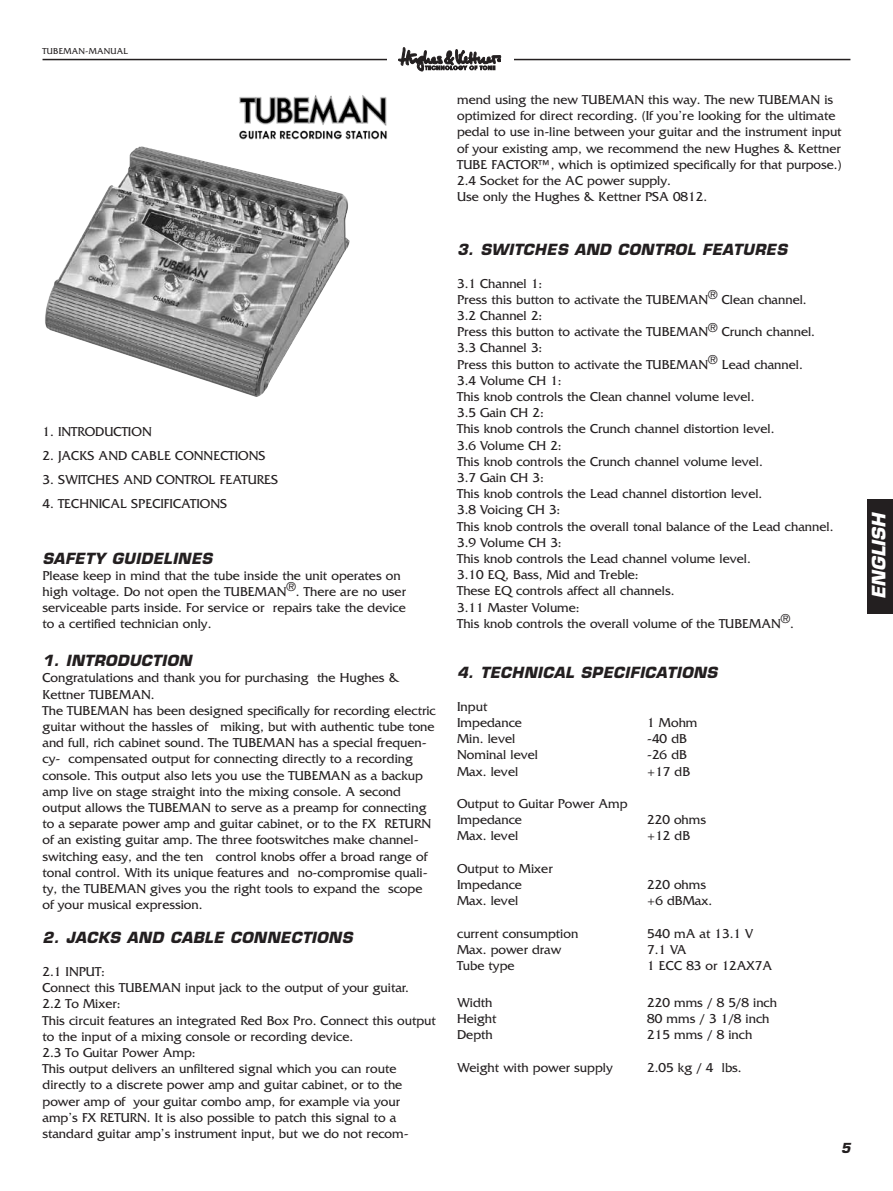
<style>
.page{position:relative;width:893px;height:1191px;background:#fff}
.page>*{position:absolute;margin:0;border:0;box-sizing:border-box;transform-origin:0 0}
.t1{font:italic 700 18px "Eurostile";color:#fff}
.t2{font:italic 700 15px "Eurostile";letter-spacing:.025em;color:#231f20}
.t3{font:13.5px/16.2px "Friz Quadrata";color:#231f20}
.t4{font:italic 700 13.5px "Eurostile";color:#231f20}
.t5{font:9px "Friz Quadrata";letter-spacing:.025em;color:#231f20}
</style>
<div class="page">
<hr style="left:43px;top:59px;width:807px;height:1px;background:#231f20">
<div style="left:387px;top:41px;width:126px;height:38px;background:#fff"></div>
<svg style="left:398px;top:47px;width:103px;height:24px"></svg>
<div style="left:867px;top:499px;width:26px;height:114px;background:#231f20"></div>
<img style="left:45px;top:146px;width:305px;height:251px">
<img style="left:239px;top:95px;width:148px;height:45px">
<p class="t5" style="left:43px;top:46px;width:87px">TUBEMAN-MANUAL</p>
<p class="t3" style="left:43px;top:423px;width:29px">1. Introduction</p>
<p class="t3" style="left:43px;top:447px;width:29px">2. Jacks</p>
<p class="t3" style="left:99px;top:447px;width:11px">and</p>
<p class="t3" style="left:131px;top:447px;width:17px">Cable</p>
<p class="t3" style="left:175px;top:447px;width:18px">Connections</p>
<p class="t3" style="left:43px;top:471px;width:32px">3. Switches</p>
<p class="t3" style="left:123px;top:471px;width:11px">and</p>
<p class="t3" style="left:156px;top:471px;width:18px">Control</p>
<p class="t3" style="left:220px;top:471px;width:15px">Features</p>
<p class="t3" style="left:43px;top:495px;width:31px">4. Technical</p>
<p class="t3" style="left:131px;top:495px;width:15px">Specifications</p>
<p class="t2" style="left:43px;top:549px;width:23px">SAFET</p>
<p class="t2" style="left:94px;top:549px;width:40px">Y GUIDELINES</p>
<p class="t3" style="left:43px;top:567px;width:365px">Please keep in mind that the tube inside the unit operates on high voltage. Do not open the TUBEMAN®. There are no user serviceable parts inside. For service or repairs take the device to a certified technician only.</p>
<p class="t2" style="left:43px;top:651px;width:41px">1. INTRODUCTION</p>
<p class="t3" style="left:43px;top:670px;width:395px">Congratulations and thank you for purchasing the Hughes &amp; Kettner TUBEMAN.<br>The TUBEMAN has been designed specifically for recording electric guitar without the hassles of miking, but with authentic tube tone and full, rich cabinet sound. The TUBEMAN has a special frequen&shy;cy- compensated output for connecting directly to a recording console. This output also lets you use the TUBEMAN as a backup amp live on stage straight into the mixing console. A second output allows the TUBEMAN to serve as a preamp for connecting to a separate power amp and guitar cabinet, or to the FX RETURN of an existing guitar amp. The three footswitches make channel&shy;switching easy, and the ten control knobs offer a broad range of tonal control. With its unique features and no-compromise quali&shy;ty, the TUBEMAN gives you the right tools to expand the scope of your musical expression.</p>
<p class="t2" style="left:43px;top:928px;width:99px">2. JACKS AND</p>
<p class="t2" style="left:170px;top:928px;width:24px">CABLE</p>
<p class="t2" style="left:230px;top:928px;width:24px">CONNECTIONS</p>
<p class="t3" style="left:43px;top:963px;width:395px">2.1 INPUT:<br>Connect this TUBEMAN input jack to the output of your guitar.<br>2.2 To Mixer:<br>This circuit features an integrated Red Box Pro. Connect this output to the input of a mixing console or recording device.<br>2.3 To Guitar Power Amp:<br>This output delivers an unfiltered signal which you can route directly to a discrete power amp and guitar cabinet, or to the power amp of your guitar combo amp, for example via your amp’s FX RETURN. It is also possible to patch this signal to a standard guitar amp’s instrument input, but we do not recom-</p>
<p class="t3" style="left:457px;top:91px;width:386px">mend using the new TUBEMAN this way. The new TUBEMAN is optimized for direct recording. (If you’re looking for the ultimate pedal to use in-line between your guitar and the instrument input of your existing amp, we recommend the new Hughes &amp; Kettner TUBE FACTOR™, which is optimized specifically for that purpose.)<br>2.4 Socket for the AC power supply.<br>Use only the Hughes &amp; Kettner PSA 0812.</p>
<p class="t2" style="left:457px;top:240px;width:47px">3. SWITCHES</p>
<p class="t2" style="left:574px;top:240px;width:14px">AND</p>
<p class="t2" style="left:618px;top:240px;width:24px">CONTROL</p>
<p class="t2" style="left:702px;top:240px;width:22px">FEATURES</p>
<p class="t3" style="left:457px;top:275px;width:378px">3.1 Channel 1:<br>Press this button to activate the TUBEMAN® Clean channel.<br>3.2 Channel 2:<br>Press this button to activate the TUBEMAN® Crunch channel.<br>3.3 Channel 3:<br>Press this button to activate the TUBEMAN® Lead channel.<br>3.4 Volume CH 1:<br>This knob controls the Clean channel volume level.<br>3.5 Gain CH 2:<br>This knob controls the Crunch channel distortion level.<br>3.6 Volume CH 2:<br>This knob controls the Crunch channel volume level.<br>3.7 Gain CH 3:<br>This knob controls the Lead channel distortion level.<br>3.8 Voicing CH 3:<br>This knob controls the overall tonal balance of the Lead channel.<br>3.9 Volume CH 3:<br>This knob controls the Lead channel volume level.<br>3.10 EQ, Bass, Mid and Treble:<br>These EQ controls affect all channels.<br>3.11 Master Volume:<br>This knob controls the overall volume of the TUBEMAN®.</p>
<p class="t2" style="left:457px;top:663px;width:45px">4. TECHNICAL</p>
<p class="t2" style="left:580px;top:663px;width:22px">SPECIFICATIONS</p>
<p class="t3" style="left:457px;top:698px;width:66px">Input<br>Impedance</p>
<p class="t3" style="left:647px;top:714px;width:52px">1 Mohm</p>
<p class="t3" style="left:457px;top:730px;width:60px">Min. level</p>
<p class="t3" style="left:647px;top:730px;width:41px">-40 dB</p>
<p class="t3" style="left:457px;top:747px;width:82px">Nominal level</p>
<p class="t3" style="left:647px;top:747px;width:41px">-26 dB</p>
<p class="t3" style="left:457px;top:763px;width:63px">Max. level</p>
<p class="t3" style="left:647px;top:763px;width:45px">+17 dB</p>
<p class="t3" style="left:457px;top:795px;width:172px">Output to Guitar Power Amp<br>Impedance</p>
<p class="t3" style="left:647px;top:811px;width:60px">220 ohms</p>
<p class="t3" style="left:457px;top:828px;width:63px">Max. level</p>
<p class="t3" style="left:647px;top:828px;width:45px">+12 dB</p>
<p class="t3" style="left:457px;top:860px;width:97px">Output to Mixer<br>Impedance</p>
<p class="t3" style="left:647px;top:876px;width:60px">220 ohms</p>
<p class="t3" style="left:457px;top:892px;width:63px">Max. level</p>
<p class="t3" style="left:647px;top:892px;width:66px">+6 dBMax.</p>
<p class="t3" style="left:457px;top:925px;width:123px">current consumption</p>
<p class="t3" style="left:647px;top:925px;width:108px">540 mA at 13.1 V</p>
<p class="t3" style="left:457px;top:941px;width:106px">Max. power draw</p>
<p class="t3" style="left:647px;top:941px;width:41px">7.1 VA</p>
<p class="t3" style="left:457px;top:957px;width:59px">Tube type</p>
<p class="t3" style="left:647px;top:957px;width:126px">1 ECC 83 or 12AX7A</p>
<p class="t3" style="left:457px;top:994px;width:37px">Width</p>
<p class="t3" style="left:647px;top:994px;width:131px">220 mms / 8 5/8 inch</p>
<p class="t3" style="left:457px;top:1010px;width:41px">Height</p>
<p class="t3" style="left:647px;top:1010px;width:124px">80 mms / 3 1/8 inch</p>
<p class="t3" style="left:457px;top:1026px;width:37px">Depth</p>
<p class="t3" style="left:647px;top:1026px;width:107px">215 mms / 8 inch</p>
<p class="t3" style="left:457px;top:1059px;width:157px">Weight with power supply</p>
<p class="t3" style="left:647px;top:1059px;width:96px">2.05 kg / 4 lbs.</p>
<p class="t4" style="left:841px;top:1140px;width:11px">5</p>
<h1 class="t1" style="left:868px;top:599px;width:88px;rotate:-90deg">ENGLISH</h1>
</div>
